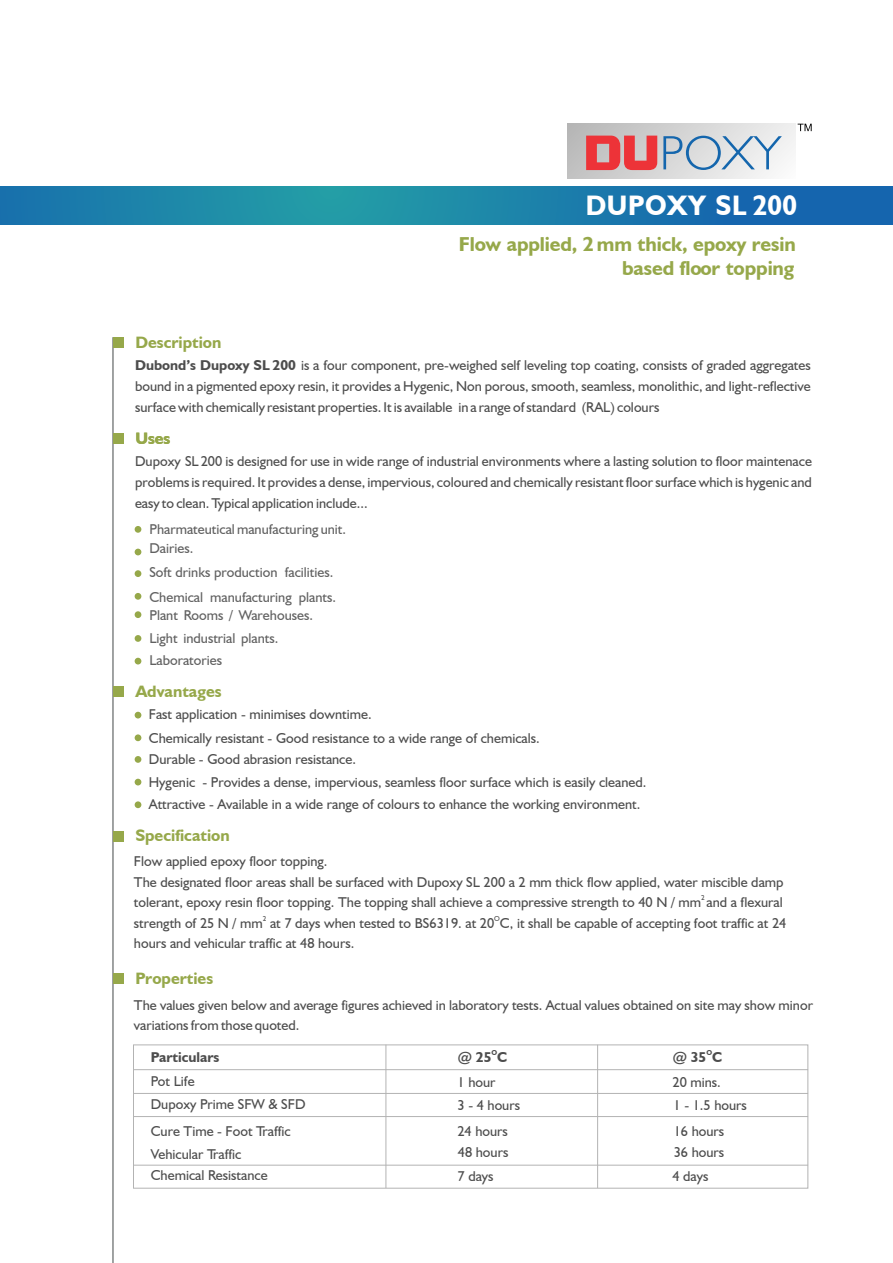
<style>
.page{position:relative;width:893px;height:1263px;background:#fff}
.page>*{position:absolute;margin:0;border:0;box-sizing:border-box;transform-origin:0 0}
.t1{font:700 28.2px "Humanist 521 BT";letter-spacing:.02em;color:#fff;scale:.95 1}
.t2{font:700 20.25px/23.1px "Humanist 521 BT";letter-spacing:-.005em;color:#96a84a;text-align:right}
.t3{font:700 16.5px "Humanist 521 BT";color:#96a84a}
.t4{font:14.25px/20.7px "Humanist 521 BT";color:#4d4d4d}
.t5{font:14.25px/22.4px "Humanist 521 BT";color:#616161}
.t6{font:700 14.25px "Humanist 521 BT";color:#4d4d4d}
.t7{font:7.2px "Humanist 521 BT";color:#4d4d4d}
.t8{font:700 7.2px "Humanist 521 BT";color:#4d4d4d}
.s1{font-weight:700}
</style>
<div class="page">
<svg style="left:0;top:186px;width:893px;height:38px;background:#1b7eaa"></svg>
<hr style="left:112px;top:337px;width:2px;height:926px;background:#969999">
<div style="left:113px;top:433px;width:11px;height:11px;background:#96a84a"></div>
<div style="left:113px;top:337px;width:11px;height:11px;background:#96a84a"></div>
<div style="left:113px;top:686px;width:11px;height:11px;background:#96a84a"></div>
<div style="left:113px;top:831px;width:11px;height:10px;background:#96a84a"></div>
<div style="left:113px;top:973px;width:11px;height:11px;background:#96a84a"></div>
<div style="left:567px;top:124px;width:228px;height:55px;background:linear-gradient(to right,#bbb9b9,#f5f5f5)"></div>
<svg style="left:586px;top:136px;width:71px;height:34px;background:#e25f62"></svg>
<svg style="left:663px;top:136px;width:119px;height:34px;background:#b9cad8"></svg>
<svg style="left:798px;top:124px;width:14px;height:7px"></svg>
<svg style="left:135px;top:712px;width:6px;height:6px"></svg>
<div style="left:135px;top:734px;width:6px;height:7px;background:#96a84a;border-radius:50%"></div>
<div style="left:135px;top:756px;width:6px;height:7px;background:#96a84a;border-radius:50%"></div>
<svg style="left:135px;top:779px;width:6px;height:6px"></svg>
<div style="left:135px;top:801px;width:6px;height:7px;background:#96a84a;border-radius:50%"></div>
<div style="left:133px;top:1044px;width:675px;height:144px;border:1px solid #b3b3b3"></div>
<hr style="left:133px;top:1069px;width:675px;height:1px;background:#b3b3b3">
<hr style="left:133px;top:1093px;width:675px;height:1px;background:#b3b3b3">
<hr style="left:133px;top:1116px;width:675px;height:1px;background:#b3b3b3">
<hr style="left:133px;top:1165px;width:675px;height:1px;background:#b3b3b3">
<hr style="left:386px;top:1045px;width:1px;height:143px;background:#b3b3b3">
<hr style="left:597px;top:1045px;width:1px;height:143px;background:#b3b3b3">
<div style="left:135px;top:526px;width:6px;height:7px;background:#96a84a;border-radius:50%"></div>
<svg style="left:135px;top:549px;width:6px;height:6px"></svg>
<div style="left:135px;top:570px;width:6px;height:7px;background:#96a84a;border-radius:50%"></div>
<div style="left:135px;top:593px;width:6px;height:7px;background:#96a84a;border-radius:50%"></div>
<div style="left:135px;top:611px;width:6px;height:7px;background:#96a84a;border-radius:50%"></div>
<div style="left:135px;top:635px;width:6px;height:7px;background:#96a84a;border-radius:50%"></div>
<svg style="left:135px;top:658px;width:6px;height:6px"></svg>
<h1 class="t1" style="left:586px;top:194px;width:224px">DUPOXY SL 200</h1>
<p class="t3" style="left:135px;top:335px;width:87px">Description</p>
<h2 class="t2" style="left:459px;top:235px;width:338px">Flow applied, 2 mm thick, epoxy resin based floor topping</h2>
<p class="t4" style="left:135px;top:356px;width:677px;text-align:justify"><span class="s1">Dubond’s Dupoxy SL 200</span> is a four component, pre-weighed self leveling top coating, consists of graded aggregates bound in a pigmented epoxy resin, it provides a Hygenic, Non porous, smooth, seamless, monolithic, and light-reflective surface with chemically resistant properties. It is available in a range of standard (RAL) colours</p>
<p class="t3" style="left:135px;top:431px;width:37px">Uses</p>
<p class="t4" style="left:135px;top:452px;width:678px;text-align:justify">Dupoxy SL 200 is designed for use in wide range of industrial environments where a lasting solution to floor maintenace problems is required. It provides a dense, impervious, coloured and chemically resistant floor surface which is hygenic and easy to clean. Typical application include...</p>
<p class="t5" style="left:149px;top:521px;width:198px;line-height:18.8px">Pharmateutical manufacturing unit.<br>Dairies.</p>
<p class="t5" style="left:149px;top:562px;width:188px;line-height:24.2px">Soft drinks production facilities.<br>Chemical manufacturing plants.</p>
<p class="t5" style="left:149px;top:605px;width:165px">Plant Rooms / Warehouses.<br>Light industrial plants.<br>Laboratories</p>
<p class="t3" style="left:135px;top:684px;width:88px">Advantages</p>
<p class="t4" style="left:149px;top:704px;width:392px;line-height:23.1px">Fast application - minimises downtime.<br>Chemically resistant - Good resistance to a wide range of chemicals.</p>
<p class="t4" style="left:149px;top:772px;width:499px;line-height:22.4px">Hygenic - Provides a dense, impervious, seamless floor surface which is easily cleaned.<br>Attractive - Available in a wide range of colours to enhance the working environment.</p>
<p class="t4" style="left:149px;top:750px;width:209px">Durable - Good abrasion resistance.</p>
<p class="t3" style="left:135px;top:829px;width:96px">Specification</p>
<p class="t4" style="left:134px;top:852px;width:651px">Flow applied epoxy floor topping.<br>The designated floor areas shall be surfaced with Dupoxy SL 200 a 2 mm thick flow applied, water miscible damp</p>
<p class="t7" style="left:701px;top:895px;width:5px">2</p>
<p class="t4" style="left:134px;top:893px;width:650px">tolerant, epoxy resin floor topping. The topping shall achieve a compressive strength to 40 N / mm and a flexural</p>
<p class="t7" style="left:263px;top:915px;width:5px">2</p>
<p class="t7" style="left:494px;top:915px;width:7px">O</p>
<p class="t4" style="left:134px;top:914px;width:654px">strength of 25 N / mm at 7 days when tested to BS6319. at 20 C, it shall be capable of accepting foot traffic at 24 hours and vehicular traffic at 48 hours.</p>
<p class="t3" style="left:135px;top:971px;width:79px">Properties</p>
<p class="t4" style="left:134px;top:996px;width:681px">The values given below and average figures achieved in laboratory tests. Actual values obtained on site may show minor variations from those quoted.</p>
<p class="t8" style="left:491px;top:1050px;width:7px">O</p>
<p class="t6" style="left:673px;top:1052px;width:51px">@ 35 C</p>
<p class="t8" style="left:706px;top:1050px;width:7px">O</p>
<p class="t6" style="left:151px;top:1051px;width:70px">Particulars</p>
<p class="t6" style="left:458px;top:1052px;width:51px">@ 25 C</p>
<p class="t4" style="left:151px;top:1070px;width:156px;line-height:23.4px">Pot Life<br>Dupoxy Prime SFW &amp; SFD</p>
<p class="t4" style="left:458px;top:1073px;width:40px">1 hour</p>
<p class="t4" style="left:672px;top:1073px;width:50px">20 mins.</p>
<p class="t4" style="left:458px;top:1095px;width:64px">3 - 4 hours</p>
<p class="t4" style="left:674px;top:1095px;width:75px">1 - 1.5 hours</p>
<p class="t4" style="left:151px;top:1120px;width:142px;line-height:23.4px">Cure Time - Foot Traffic<br>Vehicular Traffic</p>
<p class="t4" style="left:457px;top:1121px;width:52px">24 hours<br>48 hours</p>
<p class="t4" style="left:674px;top:1121px;width:52px;line-height:21.6px">16 hours<br>36 hours</p>
<p class="t4" style="left:151px;top:1166px;width:118px">Chemical Resistance</p>
<p class="t4" style="left:458px;top:1167px;width:38px">7 days</p>
<p class="t4" style="left:672px;top:1167px;width:38px">4 days</p>
</div>
